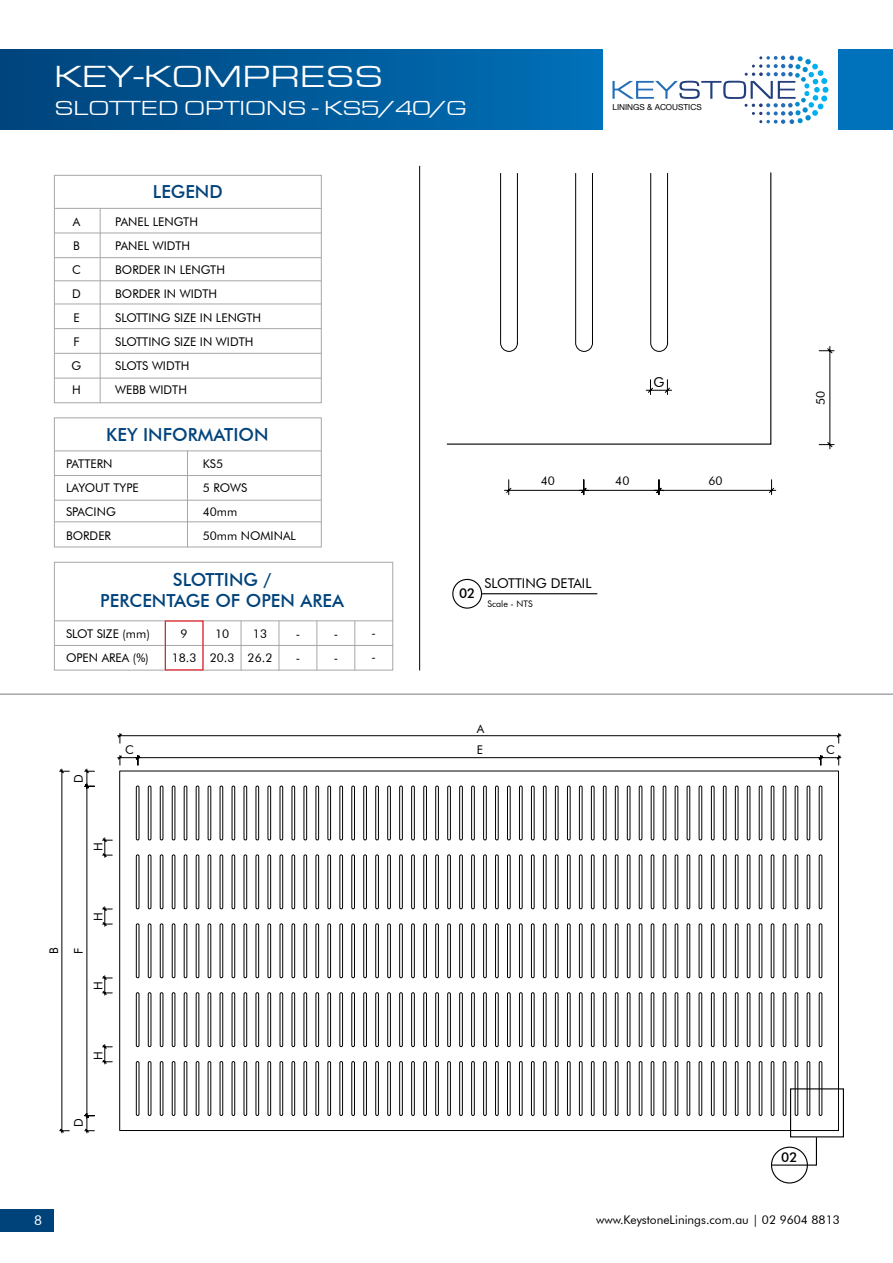
<style>
.page{position:relative;width:893px;height:1263px;background:#fff}
.page>*{position:absolute;margin:0;border:0;box-sizing:border-box;transform-origin:0 0}
.t1{font:31.5px "Eurostile Extended";color:#fff}
.t2{font:21px "Eurostile Extended";color:#fff}
.t3{font:500 18px/21.6px "Futura BT";color:#00437b;text-align:center}
.t4{font:13.5px "Futura BT";color:#000}
.t5{font:500 13.5px "Futura BT";color:#000}
.t6{font:13.5px "Futura BT";color:#fff}
.t7{font:12px/24px "Futura BT";color:#000}
.t8{font:9px "Futura BT";color:#000}
.t9{font:8.25px "Helvetica Neue";color:#000}
</style>
<div class="page">
<div style="left:0;top:50px;width:602px;height:80px;background:linear-gradient(to right,#00437b,#0070b8)"></div>
<div style="left:839px;top:50px;width:54px;height:80px;background:#0072bc"></div>
<div style="left:54px;top:175px;width:268px;height:228px;border:1px solid #a5a7aa"></div>
<div style="left:54px;top:417px;width:268px;height:130px;border:1px solid #a5a7aa"></div>
<div style="left:54px;top:562px;width:339px;height:108px;border:1px solid #a5a7aa"></div>
<hr style="left:54px;top:208px;width:267px;height:1px;background:#a5a7aa">
<hr style="left:54px;top:450px;width:267px;height:1px;background:#a5a7aa">
<hr style="left:54px;top:620px;width:339px;height:1px;background:#a5a7aa">
<hr style="left:54px;top:233px;width:267px;height:1px;background:#a5a7aa">
<hr style="left:54px;top:475px;width:267px;height:1px;background:#a5a7aa">
<hr style="left:54px;top:645px;width:339px;height:1px;background:#a5a7aa">
<hr style="left:54px;top:280px;width:267px;height:1px;background:#a5a7aa">
<hr style="left:54px;top:257px;width:267px;height:1px;background:#a5a7aa">
<hr style="left:54px;top:500px;width:267px;height:1px;background:#a5a7aa">
<hr style="left:54px;top:521px;width:267px;height:1px;background:#a5a7aa">
<hr style="left:54px;top:304px;width:267px;height:1px;background:#a5a7aa">
<hr style="left:54px;top:328px;width:267px;height:1px;background:#a5a7aa">
<hr style="left:54px;top:378px;width:267px;height:1px;background:#a5a7aa">
<hr style="left:54px;top:353px;width:267px;height:1px;background:#a5a7aa">
<hr style="left:100px;top:208px;width:1px;height:195px;background:#a5a7aa">
<hr style="left:187px;top:450px;width:1px;height:97px;background:#a5a7aa">
<hr style="left:241px;top:620px;width:1px;height:50px;background:#a5a7aa">
<hr style="left:317px;top:620px;width:1px;height:50px;background:#a5a7aa">
<hr style="left:203px;top:620px;width:1px;height:50px;background:#a5a7aa">
<hr style="left:279px;top:620px;width:1px;height:50px;background:#a5a7aa">
<hr style="left:354px;top:621px;width:1px;height:49px;background:#a5a7aa">
<div style="left:165px;top:620px;width:38px;height:50px;border:1px solid #ed1d24"></div>
<hr style="left:419px;top:166px;width:1px;height:504px;background:#000">
<div style="left:452px;top:579px;width:30px;height:30px;border:1px solid #000;border-radius:50%"></div>
<hr style="left:481px;top:593px;width:116px;height:1px;background:#000">
<hr style="left:0;top:693px;width:893px;height:2px;background:#a5a7aa">
<svg style="left:446px;top:172px;width:326px;height:273px"></svg>
<svg style="left:612px;top:56px;width:216px;height:68px"></svg>
<svg style="left:504px;top:346px;width:331px;height:149px"></svg>
<svg style="left:500px;top:172px;width:168px;height:180px"></svg>
<div style="left:790px;top:1088px;width:54px;height:49px;border:1px solid #000"></div>
<div style="left:771px;top:1146px;width:37px;height:37px;border:1px solid #000;border-radius:50%"></div>
<svg style="left:59px;top:733px;width:783px;height:433px"></svg>
<div style="left:0;top:1209px;width:54px;height:22px;background:#00437b"></div>
<h1 class="t1" style="left:54px;top:60px;width:330px">KEY-KOMPRESS</h1>
<h2 class="t2" style="left:54px;top:97px;width:169px">SLOTTED OPTIONS</h2>
<h2 class="t2" style="left:312px;top:97px;width:156px">- KS5/40/G</h2>
<p class="t9" style="left:612px;top:102px;width:91px">LININGS &amp; ACOUSTICS</p>
<p class="t7" style="left:72px;top:210px;width:11px">A<br>B<br>C<br>D<br>E<br>F<br>G<br>H</p>
<h3 class="t3" style="left:153px;top:180px;width:71px">LEGEND</h3>
<p class="t7" style="left:115px;top:210px;width:148px">PANEL LENGTH<br>PANEL WIDTH<br>BORDER IN LENGTH<br>BORDER IN WIDTH<br>SLOTTING SIZE IN LENGTH<br>SLOTTING SIZE IN WIDTH<br>SLOTS WIDTH<br>WEBB WIDTH</p>
<h3 class="t3" style="left:106px;top:424px;width:164px">KEY INFORMATION</h3>
<p class="t7" style="left:66px;top:451px;width:74px">PATTERN<br>LAYOUT TYPE<br>SPACING<br>BORDER</p>
<p class="t7" style="left:203px;top:451px;width:95px">KS5<br>5 ROWS<br>40mm<br>50mm NOMINAL</p>
<h3 class="t3" style="left:100px;top:568px;width:245px">SLOTTING /<br>PERCENTAGE OF OPEN AREA</h3>
<p class="t7" style="left:66px;top:621px;width:85px">SLOT SIZE (mm)<br>OPEN AREA (%)</p>
<p class="t7" style="left:172px;top:621px;width:26px;text-align:center">9<br>18.3</p>
<p class="t7" style="left:210px;top:621px;width:26px;text-align:center">10<br>20.3</p>
<p class="t7" style="left:248px;top:621px;width:26px;text-align:center">13<br>26.2</p>
<p class="t7" style="left:334px;top:621px;width:6px">- -</p>
<p class="t7" style="left:296px;top:621px;width:6px">- -</p>
<p class="t7" style="left:372px;top:621px;width:6px">- -</p>
<p class="t4" style="left:654px;top:374px;width:12px">G</p>
<p class="t7" style="left:541px;top:469px;width:16px">40</p>
<p class="t7" style="left:615px;top:469px;width:16px">40</p>
<p class="t7" style="left:708px;top:469px;width:16px">60</p>
<p class="t5" style="left:459px;top:585px;width:18px">02</p>
<p class="t4" style="left:485px;top:575px;width:109px">SLOTTING DETAIL</p>
<p class="t8" style="left:487px;top:598px;width:47px">Scale - NTS</p>
<p class="t7" style="left:477px;top:716px;width:9px">A</p>
<p class="t7" style="left:808px;top:405px;width:16px;rotate:-90deg">50</p>
<p class="t7" style="left:67px;top:783px;width:10px;rotate:-90deg">D</p>
<p class="t7" style="left:125px;top:737px;width:10px">C</p>
<p class="t7" style="left:477px;top:738px;width:8px">E</p>
<p class="t7" style="left:826px;top:737px;width:10px">C</p>
<p class="t7" style="left:86px;top:851px;width:10px;rotate:-90deg">H</p>
<p class="t7" style="left:86px;top:921px;width:10px;rotate:-90deg">H</p>
<p class="t7" style="left:41px;top:954px;width:8px;line-height:24.8px;rotate:-90deg">B<br>F</p>
<p class="t7" style="left:86px;top:990px;width:10px;rotate:-90deg">H</p>
<p class="t7" style="left:86px;top:1060px;width:10px;rotate:-90deg">H</p>
<p class="t7" style="left:67px;top:1127px;width:10px;rotate:-90deg">D</p>
<p class="t5" style="left:781px;top:1149px;width:18px">02</p>
<p class="t6" style="left:34px;top:1212px;width:9px">8</p>
<p class="t7" style="left:596px;top:1208px;width:245px">www.KeystoneLinings.com.au | 02 9604 8813</p>
</div>
